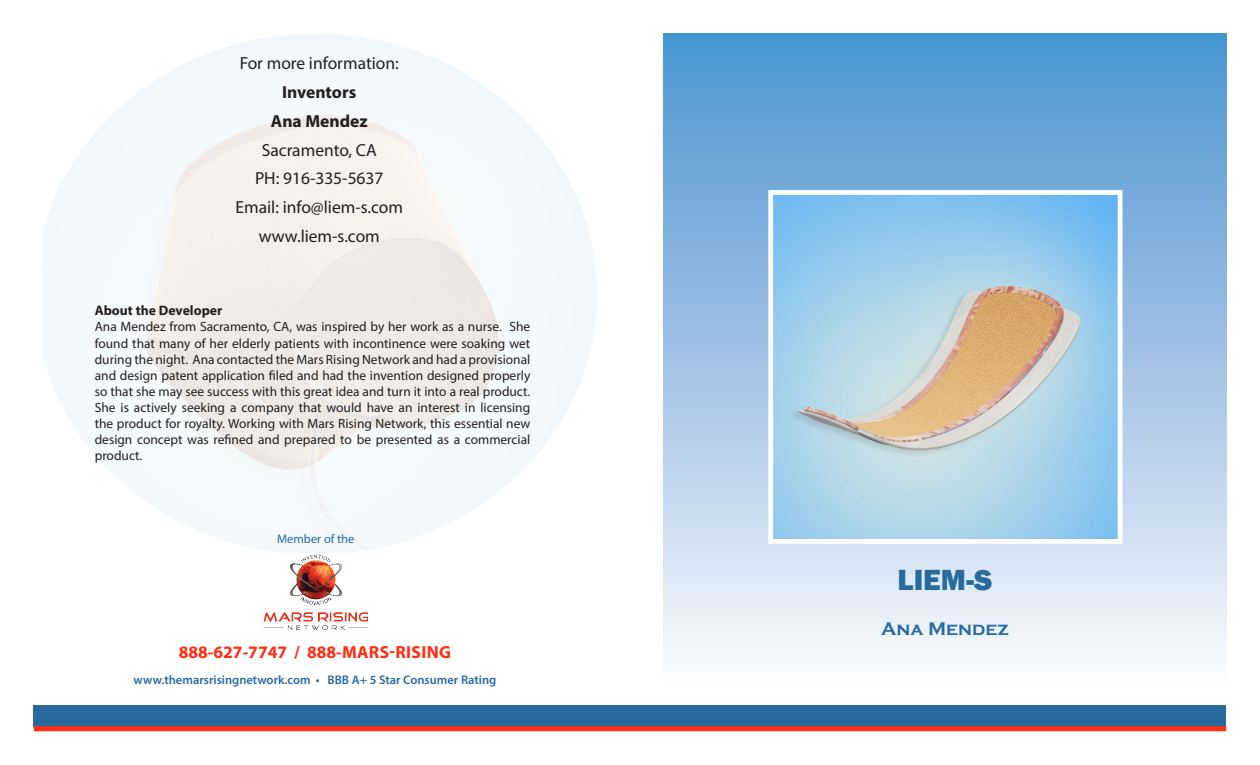
<style>
.page{position:relative;width:1260px;height:765px;background:#fff}
.page>*{position:absolute;margin:0;border:0;box-sizing:border-box;transform-origin:0 0}
.t1{font:800 30px "Franklin Gothic";color:#286aa0}
.t2{font:700 18.75px "Copperplate Gothic";color:#286aa0}
.t3{font:17.5px "Myriad Pro";color:#231f20}
.t4{font:700 17.5px "Myriad Pro";color:#ff2e12}
.t5{font:700 17.5px "Myriad Pro";color:#231f20}
.t6{font:700 13.75px "Myriad Pro";color:#231f20}
.t7{font:13.5px/16.1px "Myriad Pro";color:#231f20;text-align:justify}
.t8{font:600 12.5px "Myriad Pro";color:#286aa0}
.t9{font:12.5px "Myriad Pro";color:#286aa0}
</style>
<div class="page">
<div style="left:664px;top:34px;width:562px;height:655px;background:linear-gradient(to bottom,#4992d1,#fcf9fd)"></div>
<div style="left:34px;top:705px;width:1192px;height:21px;background:#286aa0"></div>
<div style="left:34px;top:726px;width:1192px;height:5px;background:#ff2e12"></div>
<img style="left:774px;top:196px;width:343px;height:342px">
<div style="left:768px;top:190px;width:355px;height:354px;border:5px solid #fff"></div>
<img style="left:264px;top:554px;width:104px;height:75px">
<p class="t3" style="left:240px;top:53px;width:161px">For more information:</p>
<p class="t5" style="left:282px;top:81px;width:76px">Inventors</p>
<p class="t5" style="left:271px;top:110px;width:98px">Ana Mendez</p>
<p class="t3" style="left:262px;top:139px;width:117px">Sacramento, CA</p>
<p class="t3" style="left:255px;top:168px;width:130px">PH: 916-335-5637</p>
<p class="t3" style="left:235px;top:196px;width:169px">Email: info@liem-s.com</p>
<p class="t3" style="left:259px;top:225px;width:123px">www.liem-s.com</p>
<p class="t6" style="left:95px;top:302px;width:129px">About the Developer</p>
<p class="t7" style="left:95px;top:319px;width:437px">Ana Mendez from Sacramento, CA, was inspired by her work as a nurse. She found that many of her elderly patients with incontinence were soaking wet during the night. Ana contacted the Mars Rising Network and had a provisional and design patent application filed and had the invention designed properly so that she may see success with this great idea and turn it into a real product.<br>She is actively seeking a company that would have an interest in licensing the product for royalty. Working with Mars Rising Network, this essential new design concept was refined and prepared to be presented as a commercial product.</p>
<p class="t9" style="left:277px;top:531px;width:79px">Member of the</p>
<p class="t4" style="left:179px;top:640px;width:274px">888-627-7747 / 888-MARS-RISING</p>
<p class="t8" style="left:134px;top:672px;width:364px">www.themarsrisingnetwork.com • BBB A+ 5 Star Consumer Rating</p>
<p class="t1" style="left:898px;top:560px;width:96px">LIEM-S</p>
<p class="t2" style="left:881px;top:618px;width:129px">Ana Mendez</p>
</div>
